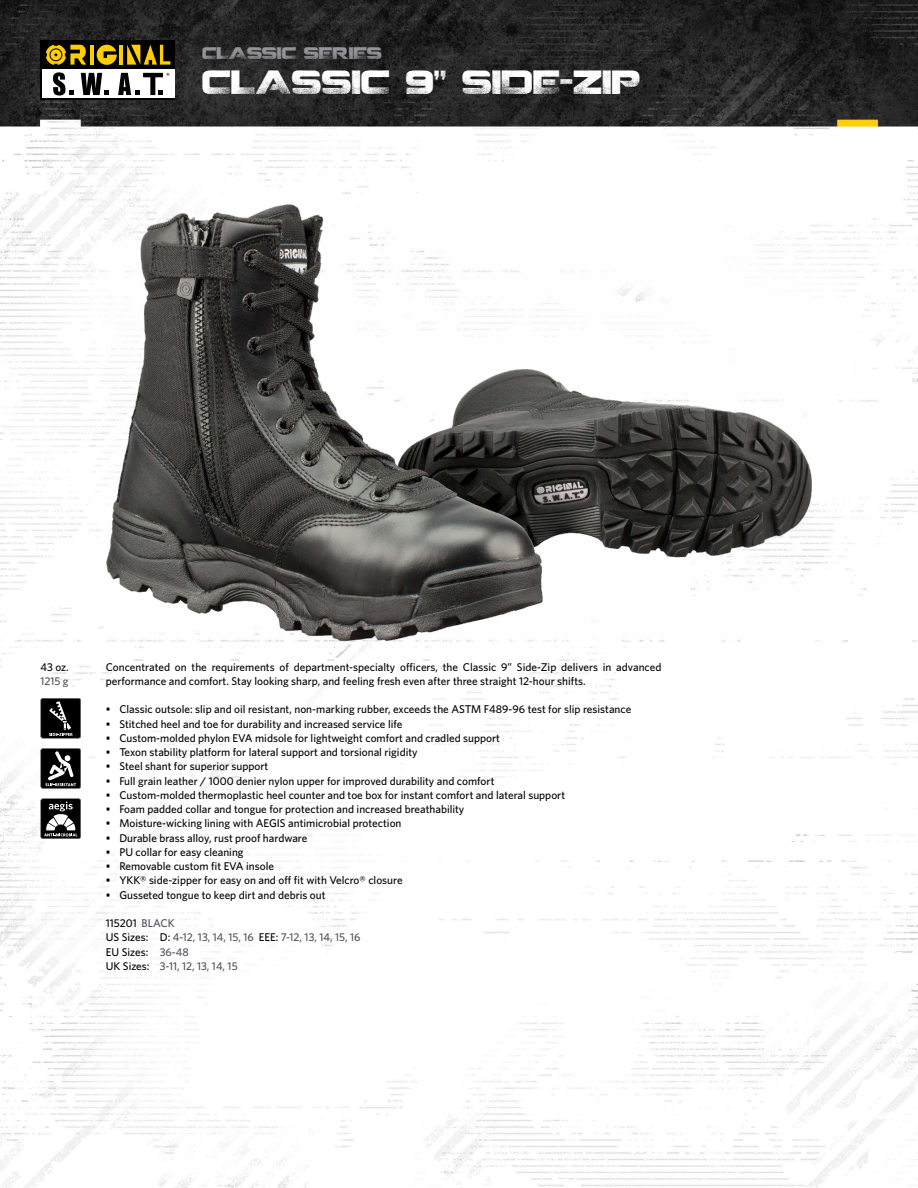
<style>
.page{position:relative;width:918px;height:1188px;background:#fff}
.page>*{position:absolute;margin:0;border:0;box-sizing:border-box;transform-origin:0 0}
.t1{font:33px "Coalition";color:#fff}
.t2{font:16.5px "Coalition";color:#939598}
.t3{font:500 11.25px/14.2px "Whitney";color:#000}
.t4{font:500 11.25px/14.2px "Whitney";color:#4b4f55}
.s1{color:#000}
</style>
<div class="page">
<img style="left:0;top:0;width:918px;height:1188px">
<div style="left:40px;top:40px;width:136px;height:60px;background:#000"></div>
<div style="left:42px;top:69px;width:132px;height:29px;background:#fff"></div>
<svg style="left:53px;top:72px;width:21px;height:24px"></svg>
<svg style="left:81px;top:73px;width:28px;height:22px"></svg>
<svg style="left:118px;top:73px;width:51px;height:22px"></svg>
<hr style="left:90px;top:45px;width:4px;height:20px;background:#ffce00">
<svg style="left:97px;top:45px;width:20px;height:20px"></svg>
<hr style="left:120px;top:45px;width:3px;height:20px;background:#ffce00">
<svg style="left:127px;top:45px;width:43px;height:20px"></svg>
<svg style="left:46px;top:45px;width:40px;height:20px"></svg>
<div style="left:40px;top:698px;width:41px;height:41px;background:#939495;border-radius:3px"></div>
<svg style="left:41px;top:698px;width:40px;height:41px;background:#232323"></svg>
<div style="left:40px;top:748px;width:41px;height:41px;background:#929395;border-radius:3px"></div>
<svg style="left:41px;top:748px;width:40px;height:41px;background:#3a3a3a"></svg>
<div style="left:40px;top:798px;width:41px;height:41px;background:#929395;border-radius:3px"></div>
<svg style="left:41px;top:798px;width:40px;height:41px;background:#474748"></svg>
<img style="left:106px;top:203px;width:706px;height:438px">
<h2 class="t2" style="left:202px;top:42px;width:181px">CLASSIC SERIES</h2>
<h1 class="t1" style="left:202px;top:60px;width:440px">CLASSIC 9” SIDE-ZIP</h1>
<p class="t3" style="left:40px;top:659px;width:30px">43 oz.</p>
<p class="t4" style="left:40px;top:673px;width:30px">1215 g</p>
<p class="t3" style="left:106px;top:659px;width:557px">Concentrated on the requirements of department-specialty officers, the Classic 9” Side-Zip delivers in advanced performance and comfort. Stay looking sharp, and feeling fresh even after three straight 12-hour shifts.</p>
<p class="t3" style="left:106px;top:702px;width:527px">• Classic outsole: slip and oil resistant, non-marking rubber, exceeds the ASTM F489-96 test for slip resistance</p>
<p class="t3" style="left:106px;top:716px;width:298px">• Stitched heel and toe for durability and increased service life</p>
<p class="t3" style="left:106px;top:730px;width:396px">• Custom-molded phylon EVA midsole for lightweight comfort and cradled support</p>
<p class="t3" style="left:106px;top:745px;width:313px">• Texon stability platform for lateral support and torsional rigidity</p>
<p class="t3" style="left:106px;top:759px;width:164px">• Steel shant for superior support</p>
<p class="t3" style="left:106px;top:773px;width:390px">• Full grain leather / 1000 denier nylon upper for improved durability and comfort</p>
<p class="t3" style="left:106px;top:787px;width:461px">• Custom-molded thermoplastic heel counter and toe box for instant comfort and lateral support</p>
<p class="t3" style="left:106px;top:802px;width:360px">• Foam padded collar and tongue for protection and increased breathability</p>
<p class="t3" style="left:106px;top:816px;width:297px">• Moisture-wicking lining with AEGIS antimicrobial protection</p>
<p class="t3" style="left:106px;top:830px;width:203px">• Durable brass alloy, rust proof hardware</p>
<p class="t3" style="left:106px;top:844px;width:139px">• PU collar for easy cleaning</p>
<p class="t3" style="left:106px;top:859px;width:170px">• Removable custom fit EVA insole</p>
<p class="t3" style="left:106px;top:873px;width:298px">• YKK® side-zipper for easy on and off fit with Velcro® closure</p>
<p class="t3" style="left:106px;top:887px;width:221px">• Gusseted tongue to keep dirt and debris out</p>
<p class="t4" style="left:106px;top:916px;width:256px"><span class="s1">115201</span> BLACK<br><span class="s1">US Sizes: D:</span> 4-12, 13, 14, 15, 16 <span class="s1">EEE:</span> 7-12, 13, 14, 15, 16<br><span class="s1">EU Sizes:</span> 36-48<br><span class="s1">UK Sizes:</span> 3-11, 12, 13, 14, 15</p>
</div>
